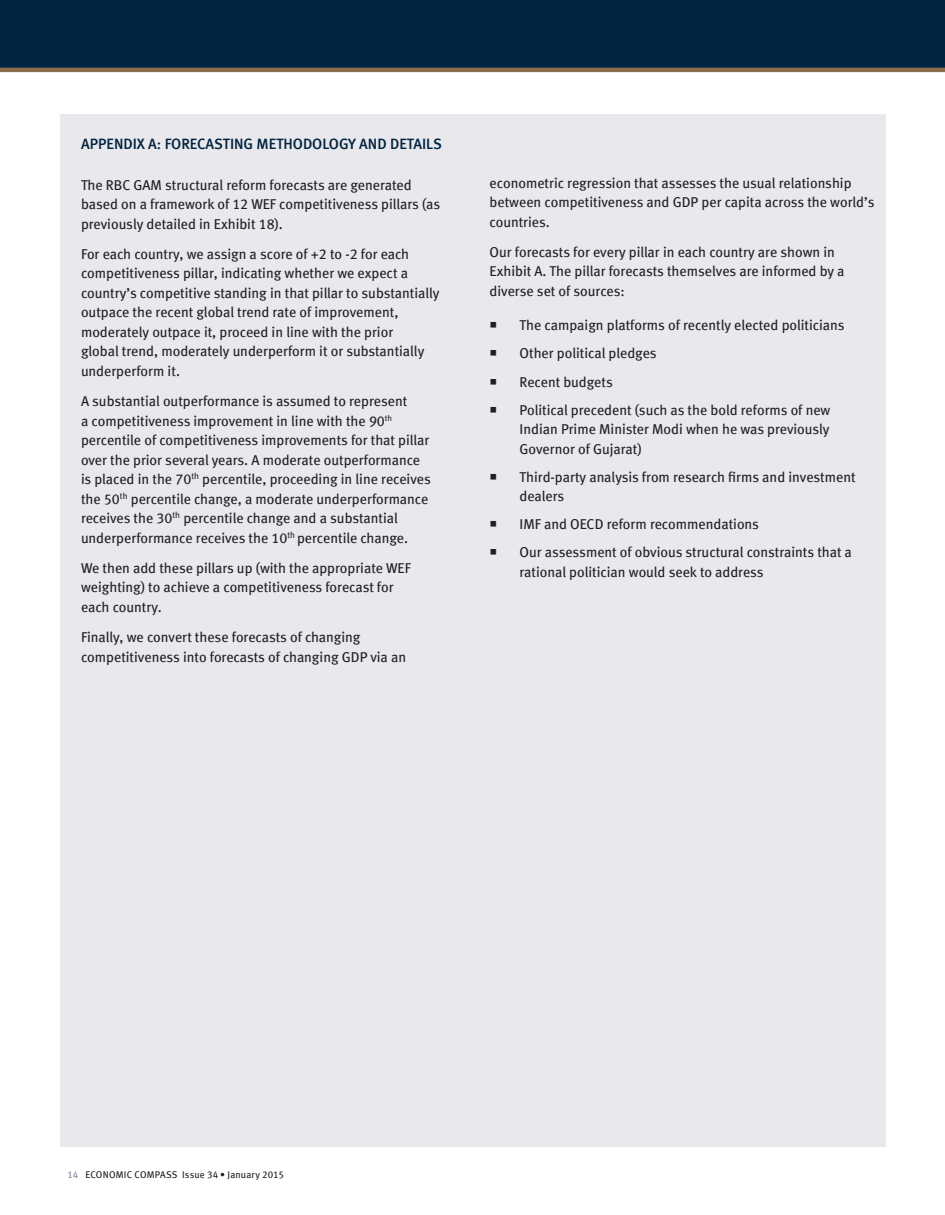
<style>
.page{position:relative;width:945px;height:1215px;background:#fff}
.page>*{position:absolute;margin:0;border:0;box-sizing:border-box;transform-origin:0 0}
.Chart_title{font:15px "Meta Medium LF";color:#002340}
.Copy{font:14.25px/19.5px "Meta Book LF";color:#231f20}
.t1{font:9.75px "Meta Book LF";letter-spacing:.015em;color:#231f20}
.s1{color:#7e879b}
</style>
<div class="page">
<div style="left:0;top:0;width:945px;height:68px;background:#002340"></div>
<hr style="left:0;top:68px;width:945px;height:4px;background:#8b6d4c">
<div style="left:60px;top:115px;width:825px;height:1032px;background:#e9e8ed"></div>
<p class="Chart_title" style="left:81px;top:135px;width:362px">APPENDIX A: FORECASTING METHODOLOGY AND DETAILS</p>
<p class="Copy" style="left:81px;top:175px;width:361px">The RBC GAM structural reform forecasts are generated based on a framework of 12 WEF competitiveness pillars (as previously detailed in Exhibit 18).</p>
<p class="Copy" style="left:81px;top:244px;width:360px">For each country, we assign a score of +2 to -2 for each competitiveness pillar, indicating whether we expect a country’s competitive standing in that pillar to substantially outpace the recent global trend rate of improvement, moderately outpace it, proceed in line with the prior<br>global trend, moderately underperform it or substantially underperform it.</p>
<p class="Copy" style="left:81px;top:391px;width:351px">A substantial outperformance is assumed to represent<br>a competitiveness improvement in line with the 90<sup>th </sup>percentile of competitiveness improvements for that pillar over the prior several years. A moderate outperformance is placed in the 70<sup>th</sup> percentile, proceeding in line receives the 50<sup>th</sup> percentile change, a moderate underperformance receives the 30<sup>th</sup> percentile change and a substantial underperformance receives the 10<sup>th</sup> percentile change.</p>
<p class="Copy" style="left:81px;top:558px;width:331px">We then add these pillars up (with the appropriate WEF weighting) to achieve a competitiveness forecast for each country.</p>
<p class="Copy" style="left:81px;top:627px;width:327px">Finally, we convert these forecasts of changing competitiveness into forecasts of changing GDP via an</p>
<p class="Copy" style="left:490px;top:173px;width:386px">econometric regression that assesses the usual relationship between competitiveness and GDP per capita across the world’s countries.</p>
<p class="Copy" style="left:490px;top:242px;width:357px">Our forecasts for every pillar in each country are shown in<br>Exhibit A. The pillar forecasts themselves are informed by a diverse set of sources:</p>
<p class="Copy" style="left:520px;top:316px;width:327px">The campaign platforms of recently elected politicians</p>
<p class="Copy" style="left:520px;top:344px;width:139px">Other political pledges</p>
<p class="Copy" style="left:520px;top:372px;width:95px">Recent budgets</p>
<p class="Copy" style="left:520px;top:400px;width:312px;text-align:justify">Political precedent (such as the bold reforms of new Indian Prime Minister Modi when he was previously Governor of Gujarat)</p>
<p class="Copy" style="left:520px;top:467px;width:338px">Third-party analysis from research firms and investment dealers</p>
<p class="Copy" style="left:520px;top:514px;width:241px">IMF and OECD reform recommendations</p>
<p class="Copy" style="left:520px;top:542px;width:334px">Our assessment of obvious structural constraints that a rational politician would seek to address</p>
<p class="t1" style="left:68px;top:1168px;width:218px"><span class="s1">14</span> ECONOMIC COMPASS Issue 34 • January 2015</p>
</div>
